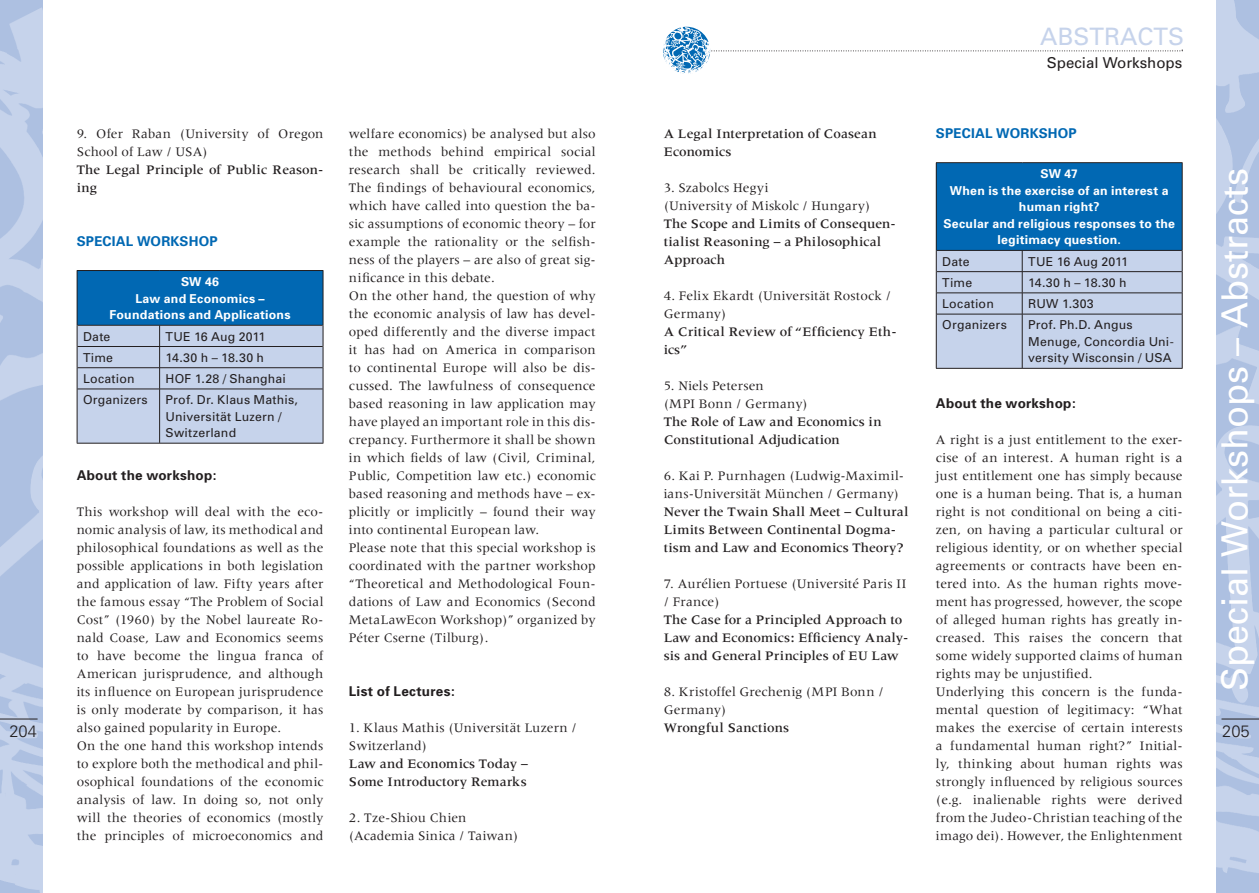
<style>
.page{position:relative;width:1259px;height:893px;background:#fff}
.page>*{position:absolute;margin:0;border:0;box-sizing:border-box;transform-origin:0 0}
.t1{font:36px "Univers";color:#fff}
.t2{font:24px "Univers";color:#c6d3eb}
.t3{font:300 16.5px "Univers";color:#231f20}
.t4{font:15px "Univers";color:#231f20}
.t5{font:13.5px/18px "Meridien";letter-spacing:.01em;color:#231f20}
.t6{font:500 13.5px/18px "Meridien";letter-spacing:.005em;color:#231f20}
.t7{font:700 13.5px "Univers";letter-spacing:.015em;color:#231f20}
.t8{font:700 13.5px "Univers";letter-spacing:.015em;color:#0168b3}
.t9{font:12.3px/16.5px "Univers";letter-spacing:.015em;color:#231f20}
.t10{font:700 12.3px/16.5px "Univers";letter-spacing:.02em;color:#fff;text-align:center}
</style>
<div class="page">
<img style="left:0;top:0;width:43px;height:893px">
<hr style="left:0;top:719px;width:38px;height:1px;background:#231f20">
<img style="left:1216px;top:0;width:43px;height:893px">
<hr style="left:1221px;top:719px;width:38px;height:1px;background:#231f20">
<svg style="left:711px;top:51px;width:472px;height:1px"></svg>
<img style="left:663px;top:26px;width:48px;height:48px">
<div style="left:77px;top:270px;width:246px;height:55px;background:#0168b3"></div>
<hr style="left:77px;top:270px;width:83px;height:1px;background:#231f20">
<hr style="left:77px;top:271px;width:1px;height:54px;background:#231f20">
<hr style="left:160px;top:270px;width:163px;height:1px;background:#231f20">
<hr style="left:323px;top:271px;width:1px;height:54px;background:#231f20">
<hr style="left:77px;top:443px;width:246px;height:1px;background:#231f20">
<div style="left:77px;top:325px;width:247px;height:118px;background:#c6d3eb"></div>
<hr style="left:77px;top:389px;width:246px;height:1px;background:#231f20">
<hr style="left:159px;top:389px;width:1px;height:54px;background:#231f20">
<div style="left:936px;top:163px;width:246px;height:87px;background:#0168b3"></div>
<hr style="left:936px;top:162px;width:86px;height:1px;background:#231f20">
<hr style="left:936px;top:163px;width:1px;height:87px;background:#231f20">
<hr style="left:1022px;top:162px;width:160px;height:1px;background:#231f20">
<hr style="left:1181px;top:163px;width:1px;height:87px;background:#231f20">
<hr style="left:936px;top:368px;width:246px;height:1px;background:#231f20">
<div style="left:936px;top:250px;width:246px;height:118px;background:#c6d3eb"></div>
<hr style="left:936px;top:314px;width:245px;height:1px;background:#231f20">
<hr style="left:1022px;top:314px;width:1px;height:54px;background:#231f20">
<h2 class="t2" style="left:1040px;top:22px;width:146px">ABSTRACTS</h2>
<p class="t4" style="left:1047px;top:54px;width:137px">Special Workshops</p>
<p class="t8" style="left:936px;top:125px;width:142px">SPECIAL WORKSHOP</p>
<p class="t10" style="left:943px;top:166px;width:233px">SW 47<br>When is the exercise of an interest a human right?<br>Secular and religious responses to the legitimacy question.</p>
<p class="t9" style="left:942px;top:253px;width:29px">Date</p>
<p class="t9" style="left:1028px;top:253px;width:101px">TUE 16 Aug 2011</p>
<p class="t9" style="left:942px;top:274px;width:32px">Time</p>
<p class="t9" style="left:1028px;top:274px;width:100px">14.30 h – 18.30 h</p>
<p class="t9" style="left:942px;top:296px;width:53px">Location</p>
<p class="t9" style="left:1028px;top:296px;width:67px">RUW 1.303</p>
<p class="t9" style="left:942px;top:317px;width:66px">Organizers</p>
<p class="t9" style="left:1028px;top:317px;width:147px">Prof. Ph.D. Angus<br>Menuge, Concordia Uni&shy;versity Wisconsin / USA</p>
<p class="t7" style="left:936px;top:395px;width:141px">About the workshop:</p>
<p class="t5" style="left:936px;top:430px;width:248px">A right is a just entitlement to the exer&shy;cise of an interest. A human right is a just entitlement one has simply because one is a human being. That is, a human right is not conditional on being a citi&shy;zen, on having a particular cultural or religious identity, or on whether special agreements or contracts have been en&shy;tered into. As the human rights move&shy;ment has progressed, however, the scope of alleged human rights has greatly in&shy;creased. This raises the concern that some widely supported claims of human rights may be unjustified.<br>Underlying this concern is the funda&shy;mental question of legitimacy: “What makes the exercise of certain interests a fundamental human right?” Initial&shy;ly, thinking about human rights was strongly influenced by religious sources (e.g. inalienable rights were derived from the Judeo-Christian teaching of the imago dei). However, the Enlightenment</p>
<p class="t6" style="left:663px;top:125px;width:214px">A Legal Interpretation of Coasean<br>Economics</p>
<p class="t5" style="left:663px;top:179px;width:208px">3. Szabolcs Hegyi<br>(University of Miskolc / Hungary)</p>
<p class="t6" style="left:663px;top:215px;width:234px">The Scope and Limits of Consequen&shy;tialist Reasoning – a Philosophical<br>Approach</p>
<p class="t5" style="left:663px;top:287px;width:229px">4. Felix Ekardt (Universität Rostock /<br>Germany)</p>
<p class="t6" style="left:663px;top:323px;width:234px">A Critical Review of “Efficiency Eth&shy;ics”</p>
<p class="t5" style="left:663px;top:377px;width:145px">5. Niels Petersen<br>(MPI Bonn / Germany)</p>
<p class="t6" style="left:663px;top:413px;width:219px">The Role of Law and Economics in<br>Constitutional Adjudication</p>
<p class="t5" style="left:663px;top:467px;width:242px">6. Kai P. Purnhagen (Ludwig-Maximil&shy;ians-Universität München / Germany)</p>
<p class="t6" style="left:663px;top:503px;width:246px">Never the Twain Shall Meet – Cultural<br>Limits Between Continental Dogma&shy;tism and Law and Economics Theory?</p>
<p class="t5" style="left:663px;top:575px;width:244px">7. Aurélien Portuese (Université Paris II / France)</p>
<p class="t6" style="left:663px;top:611px;width:246px">The Case for a Principled Approach to<br>Law and Economics: Efficiency Analy&shy;sis and General Principles of EU Law</p>
<p class="t5" style="left:663px;top:683px;width:221px">8. Kristoffel Grechenig (MPI Bonn /<br>Germany)</p>
<p class="t6" style="left:663px;top:719px;width:127px">Wrongful Sanctions</p>
<p class="t5" style="left:77px;top:125px;width:248px">9. Ofer Raban (University of Oregon<br>School of Law / USA)</p>
<p class="t6" style="left:77px;top:161px;width:248px">The Legal Principle of Public Reason&shy;ing</p>
<p class="t5" style="left:349px;top:125px;width:248px">welfare economics) be analysed but also the methods behind empirical social research shall be critically reviewed.<br>The findings of behavioural economics, which have called into question the ba&shy;sic assumptions of economic theory – for example the rationality or the selfish&shy;ness of the players – are also of great sig&shy;nificance in this debate.<br>On the other hand, the question of why the economic analysis of law has devel&shy;oped differently and the diverse impact it has had on America in comparison to continental Europe will also be dis&shy;cussed. The lawfulness of consequence based reasoning in law application may have played an important role in this dis&shy;crepancy. Furthermore it shall be shown in which fields of law (Civil, Criminal, Public, Competition law etc.) economic based reasoning and methods have – ex&shy;plicitly or implicitly – found their way into continental European law.<br>Please note that this special workshop is coordinated with the partner workshop “Theoretical and Methodological Foun&shy;dations of Law and Economics (Second MetaLawEcon Workshop)” organized by Péter Cserne (Tilburg).</p>
<h1 class="t1" style="left:1213px;top:691px;width:524px;rotate:-90deg">Special Workshops – Abstracts</h1>
<p class="t8" style="left:77px;top:233px;width:142px">SPECIAL WORKSHOP</p>
<p class="t10" style="left:110px;top:274px;width:182px">SW 46<br>Law and Economics –<br>Foundations and Applications</p>
<p class="t9" style="left:83px;top:328px;width:29px">Date</p>
<p class="t9" style="left:166px;top:328px;width:101px">TUE 16 Aug 2011</p>
<p class="t9" style="left:83px;top:349px;width:32px">Time</p>
<p class="t9" style="left:166px;top:349px;width:100px">14.30 h – 18.30 h</p>
<p class="t9" style="left:83px;top:370px;width:53px">Location</p>
<p class="t9" style="left:166px;top:370px;width:122px">HOF 1.28 / Shanghai</p>
<p class="t9" style="left:83px;top:392px;width:66px">Organizers</p>
<p class="t9" style="left:166px;top:392px;width:134px">Prof. Dr. Klaus Mathis,<br>Universität Luzern /<br>Switzerland</p>
<p class="t7" style="left:77px;top:467px;width:141px">About the workshop:</p>
<p class="t5" style="left:77px;top:502px;width:248px">This workshop will deal with the eco&shy;nomic analysis of law, its methodical and philosophical foundations as well as the possible applications in both legislation and application of law. Fifty years after the famous essay “The Problem of Social Cost” (1960) by the Nobel laureate Ro&shy;nald Coase, Law and Economics seems to have become the lingua franca of American jurisprudence, and although its influence on European jurisprudence is only moderate by comparison, it has also gained popularity in Europe.<br>On the one hand this workshop intends to explore both the methodical and phil&shy;osophical foundations of the economic analysis of law. In doing so, not only will the theories of economics (mostly the principles of microeconomics and</p>
<p class="t7" style="left:349px;top:683px;width:107px">List of Lectures:</p>
<p class="t5" style="left:349px;top:719px;width:229px">1. Klaus Mathis (Universität Luzern /<br>Switzerland)</p>
<p class="t6" style="left:349px;top:755px;width:180px">Law and Economics Today –<br>Some Introductory Remarks</p>
<p class="t5" style="left:349px;top:809px;width:171px">2. Tze-Shiou Chien (Academia Sinica / Taiwan)</p>
<p class="t3" style="left:9px;top:721px;width:29px">204</p>
<p class="t3" style="left:1222px;top:721px;width:29px">205</p>
</div>
